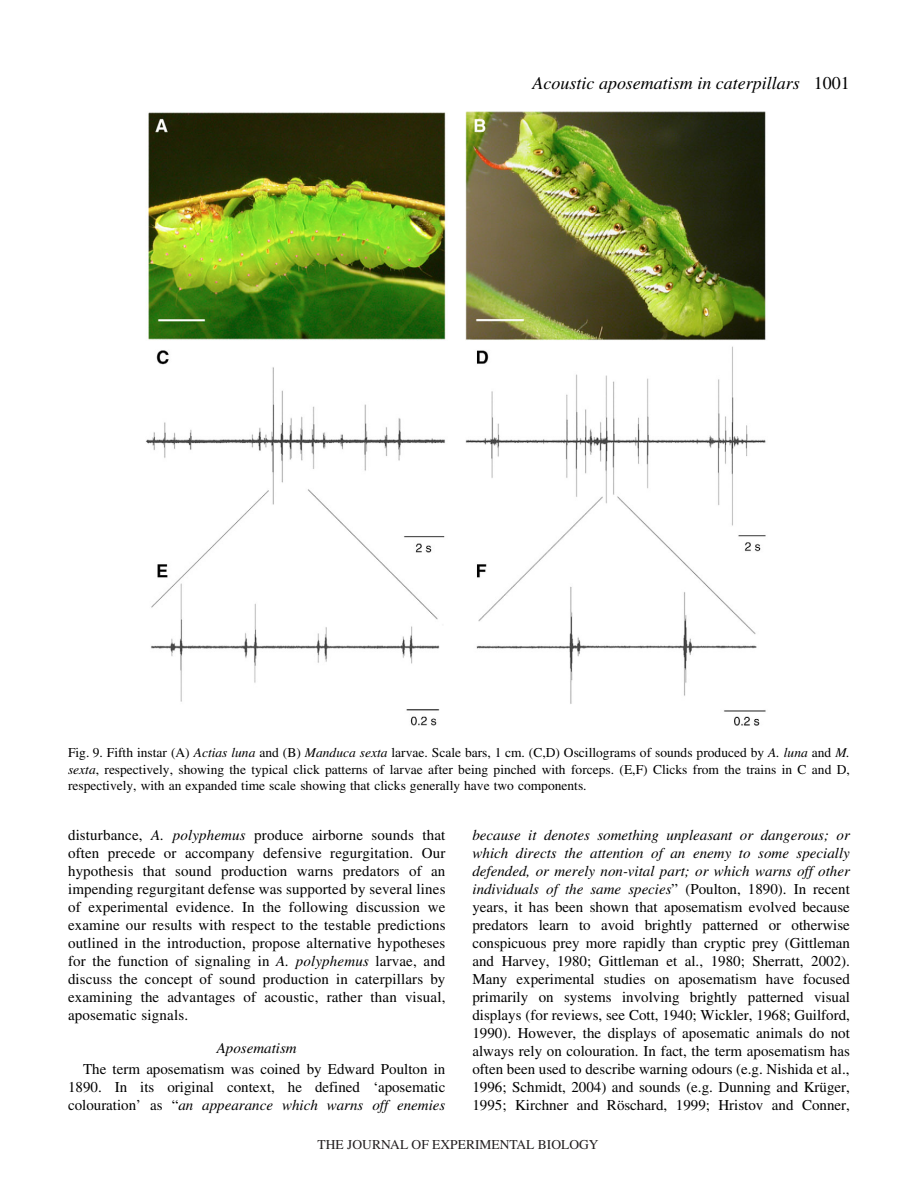
<style>
.page{position:relative;width:918px;height:1188px;background:#fff}
.page>*{position:absolute;margin:0;border:0;box-sizing:border-box;transform-origin:0 0}
.t1{font:italic 18px "Times";color:#000}
.t2{font:15px/18px "Times";color:#000;text-align:justify}
.t3{font:italic 15px "Times";color:#000}
.t4{font:13.5px/16.5px "Times";color:#000;text-align:justify}
.t5{font:13.5px "Times";color:#231f20}
.s1{font-style:normal}
.s2{color:#fff}
.s3{font-style:italic}
</style>
<div class="page">
<img style="left:146px;top:111px;width:620px;height:615px">
<p class="t1" style="left:533px;top:76px;width:319px">Acoustic aposematism in caterpillars <span class="s1">1001</span></p>
<p class="t4" style="left:68px;top:746px;width:783px">Fig.<span class="s2">·</span>9. Fifth instar (A) <span class="s3">Actias luna</span> and (B) <span class="s3">Manduca sexta</span> larvae. Scale bars, 1<span class="s2">·</span>cm. (C,D) Oscillograms of sounds produced by <span class="s3">A. luna</span> and <span class="s3">M. sexta</span>, respectively, showing the typical click patterns of larvae after being pinched with forceps. (E,F) Clicks from the trains in C and D, respectively, with an expanded time scale showing that clicks generally have two components.</p>
<p class="t2" style="left:68px;top:827px;width:379px">disturbance, <span class="s3">A. polyphemus</span> produce airborne sounds that often precede or accompany defensive regurgitation. Our hypothesis that sound production warns predators of an impending regurgitant defense was supported by several lines of experimental evidence. In the following discussion we examine our results with respect to the testable predictions outlined in the introduction, propose alternative hypotheses for the function of signaling in <span class="s3">A. polyphemus</span> larvae, and discuss the concept of sound production in caterpillars by examining the advantages of acoustic, rather than visual, aposematic signals.</p>
<p class="t3" style="left:217px;top:1042px;width:81px">Aposematism</p>
<p class="t2" style="left:68px;top:1061px;width:379px;text-indent:15px">The term aposematism was coined by Edward Poulton in 1890. In its original context, he defined ‘aposematic colouration’ as “<span class="s3">an appearance which warns off enemies</span></p>
<p class="t2" style="left:472px;top:827px;width:379px"><span class="s3">because it denotes something unpleasant or dangerous; or which directs the attention of an enemy to some specially defended, or merely non-vital part; or which warns off other individuals of the same species</span>” (Poulton, 1890). In recent years, it has been shown that aposematism evolved because predators learn to avoid brightly patterned or otherwise conspicuous prey more rapidly than cryptic prey (Gittleman and Harvey, 1980; Gittleman et al., 1980; Sherratt, 2002).<br>Many experimental studies on aposematism have focused primarily on systems involving brightly patterned visual displays (for reviews, see Cott, 1940; Wickler, 1968; Guilford, 1990). However, the displays of aposematic animals do not always rely on colouration. In fact, the term aposematism has often been used to describe warning odours (e.g. Nishida et al., 1996; Schmidt, 2004) and sounds (e.g. Dunning and Krüger, 1995; Kirchner and Röschard, 1999; Hristov and Conner,</p>
<p class="t5" style="left:318px;top:1137px;width:282px">THE JOURNAL OF EXPERIMENTAL BIOLOGY</p>
</div>
